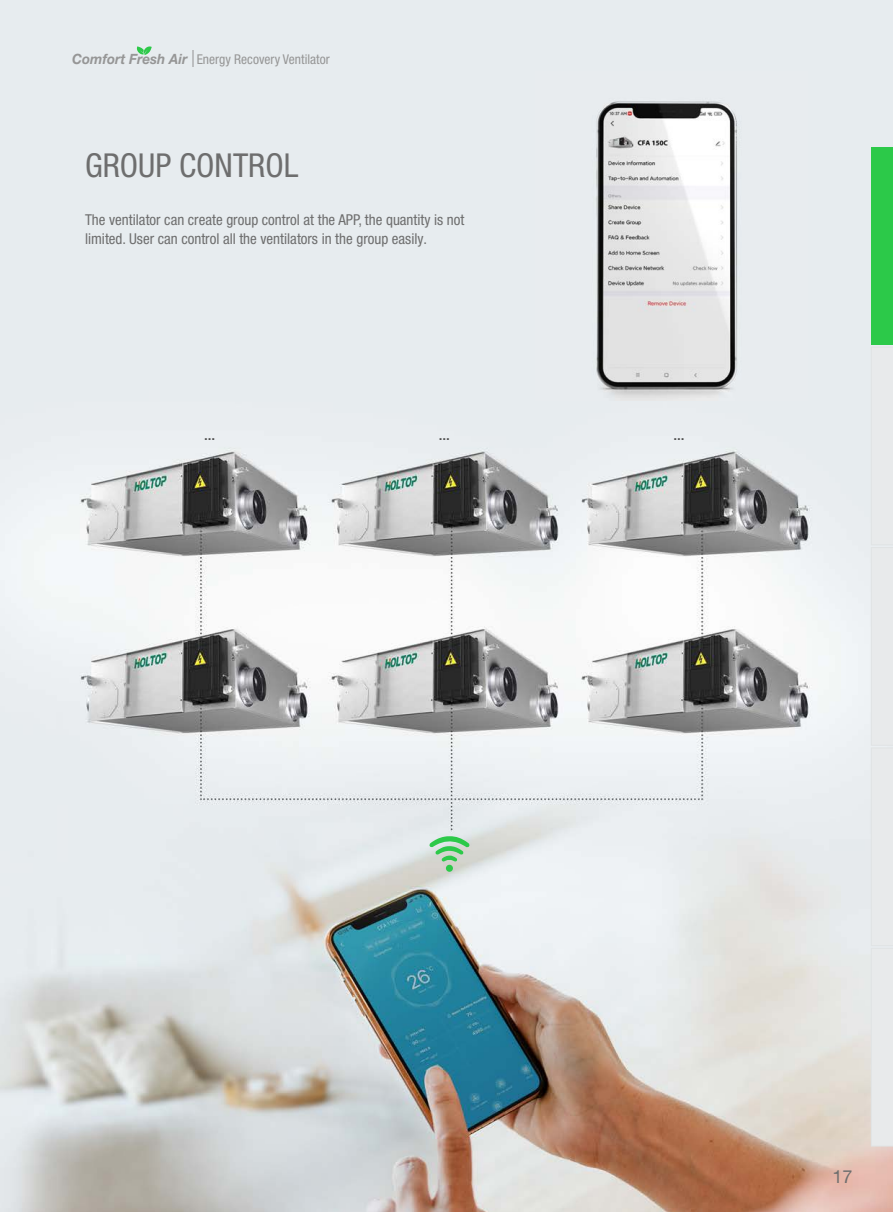
<style>
.page{position:relative;width:893px;height:1212px;background:#fff}
.page>*{position:absolute;margin:0;border:0;box-sizing:border-box;transform-origin:0 0}
.t1{font:condensed 33px "Helvetica Neue LT Pro";color:#6e6e6e}
.t2{font:18px "Helvetica Neue LT Pro";color:#6e6e6e}
.t3{font:condensed 15px/19.5px "Helvetica Neue LT Pro";color:#6e6e6e}
.t4{font:italic 700 14.1px "Helvetica Neue LT Pro";color:#969696;scale:.95 1}
.t5{font:condensed 13.5px "Helvetica Neue LT Pro";color:#969696}
.t6{font:500 13.5px "Helvetica Neue LT Pro";color:#505050}
</style>
<div class="page">
<img style="left:13px;top:0;width:880px;height:1212px">
<div style="left:0;top:0;width:13px;height:1212px;background:#e7ecef"></div>
<img style="left:536px;top:71px;width:271px;height:330px">
<svg style="left:429px;top:836px;width:41px;height:36px"></svg>
<svg style="left:137px;top:46px;width:15px;height:9px"></svg>
<svg style="left:192px;top:51px;width:1px;height:16px"></svg>
<div style="left:871px;top:147px;width:22px;height:197px;background:#2cc949"></div>
<div style="left:871px;top:347px;width:22px;height:799px;background:#e8eaeb"></div>
<h2 class="t4" style="left:72px;top:50px;width:123px">Comfort Fresh Air</h2>
<p class="t5" style="left:197px;top:51px;width:135px">Energy Recovery Ventilator</p>
<h1 class="t1" style="left:85px;top:146px;width:215px">GROUP CONTROL</h1>
<p class="t3" style="left:85px;top:209px;width:381px">The ventilator can create group control at the APP, the quantity is not limited. User can control all the ventilators in the group easily.</p>
<p class="t6" style="left:204px;top:427px;width:13px">...</p>
<p class="t6" style="left:439px;top:427px;width:13px">...</p>
<p class="t6" style="left:673px;top:427px;width:13px">...</p>
<h3 class="t2" style="left:833px;top:1165px;width:22px">17</h3>
</div>
